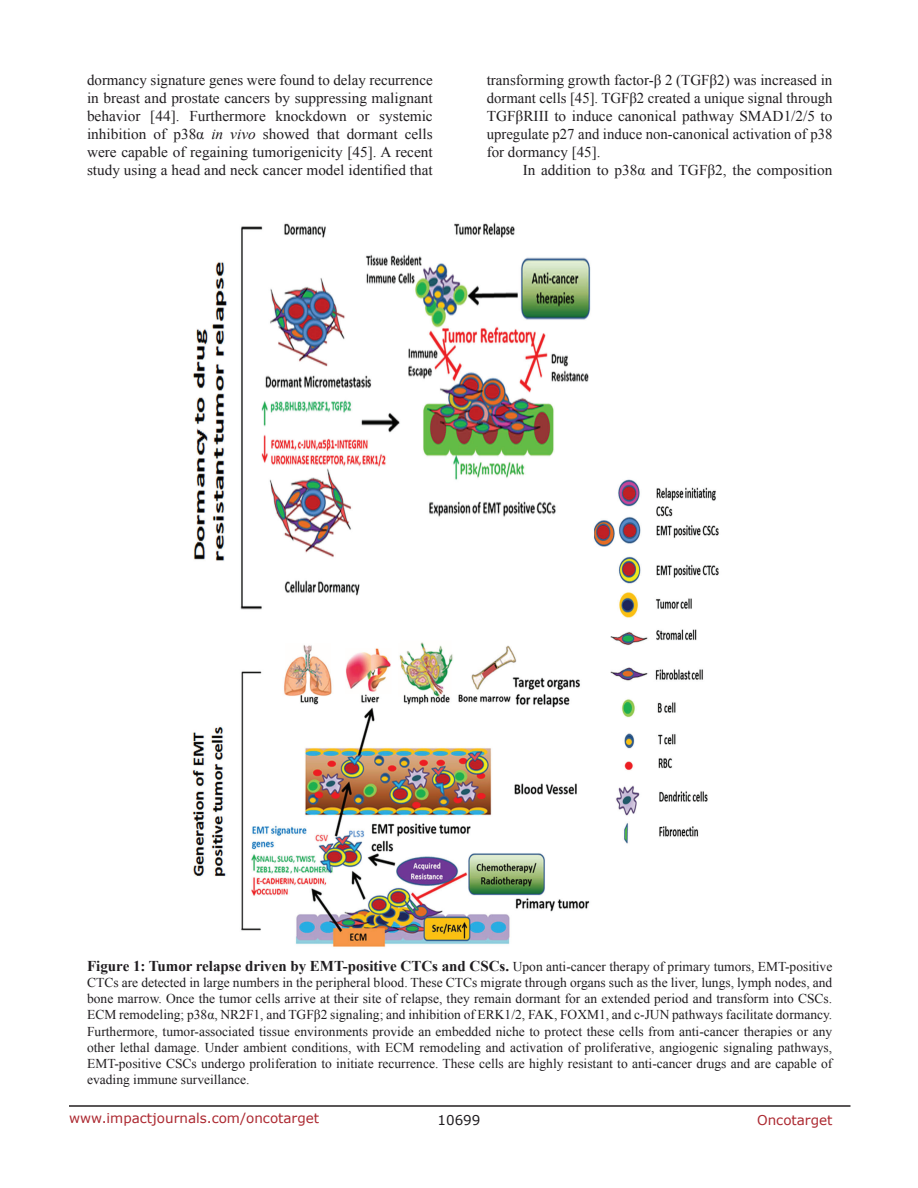
<style>
.page{position:relative;width:918px;height:1188px;background:#fff}
.page>*{position:absolute;margin:0;border:0;box-sizing:border-box;transform-origin:0 0}
.t1{font:15px/18px "Times New Roman";color:#201d20;text-align:justify}
.t2{font:700 15px "Times New Roman";color:#201d20}
.t3{font:13.5px/16.2px "Times New Roman";color:#201d20;text-align:justify}
.t4{font:13.5px "Verdana";color:#ac2830}
.t5{font:13.5px "Verdana";color:#201d20}
.s1{font-style:italic}
.s2{font-weight:400;font-size:13.5px}
</style>
<div class="page">
<hr style="left:69px;top:1105px;width:781px;height:2px;background:#231f20">
<img style="left:192px;top:222px;width:527px;height:725px">
<p class="t1" style="left:87px;top:71px;width:347px">dormancy signature genes were found to delay recurrence in breast and prostate cancers by suppressing malignant behavior [44]. Furthermore knockdown or systemic inhibition of p38α <span class="s1">in vivo</span> showed that dormant cells were capable of regaining tumorigenicity [45]. A recent study using a head and neck cancer model identified that</p>
<p class="t1" style="left:487px;top:71px;width:347px">transforming growth factor-β 2 (TGFβ2) was increased in dormant cells [45]. TGFβ2 created a unique signal through TGFβRIII to induce canonical pathway SMAD1/2/5 to upregulate p27 and induce non-canonical activation of p38 for dormancy [45].</p>
<p class="t1" style="left:523px;top:161px;width:311px">In addition to p38α and TGFβ2, the composition</p>
<p class="t2" style="left:87px;top:955px;width:747px">Figure 1: Tumor relapse driven by EMT-positive CTCs and CSCs. <span class="s2">Upon anti-cancer therapy of primary tumors, EMT-positive</span></p>
<p class="t3" style="left:87px;top:974px;width:747px">CTCs are detected in large numbers in the peripheral blood. These CTCs migrate through organs such as the liver, lungs, lymph nodes, and bone marrow. Once the tumor cells arrive at their site of relapse, they remain dormant for an extended period and transform into CSCs.<br>ECM remodeling; p38α, NR2F1, and TGFβ2 signaling; and inhibition of ERK1/2, FAK, FOXM1, and c-JUN pathways facilitate dormancy.<br>Furthermore, tumor-associated tissue environments provide an embedded niche to protect these cells from anti-cancer therapies or any other lethal damage. Under ambient conditions, with ECM remodeling and activation of proliferative, angiogenic signaling pathways, EMT-positive CSCs undergo proliferation to initiate recurrence. These cells are highly resistant to anti-cancer drugs and are capable of evading immune surveillance.</p>
<p class="t4" style="left:69px;top:1109px;width:252px">www.impactjournals.com/oncotarget</p>
<p class="t5" style="left:438px;top:1111px;width:44px">10699</p>
<p class="t4" style="left:757px;top:1111px;width:77px">Oncotarget</p>
</div>
